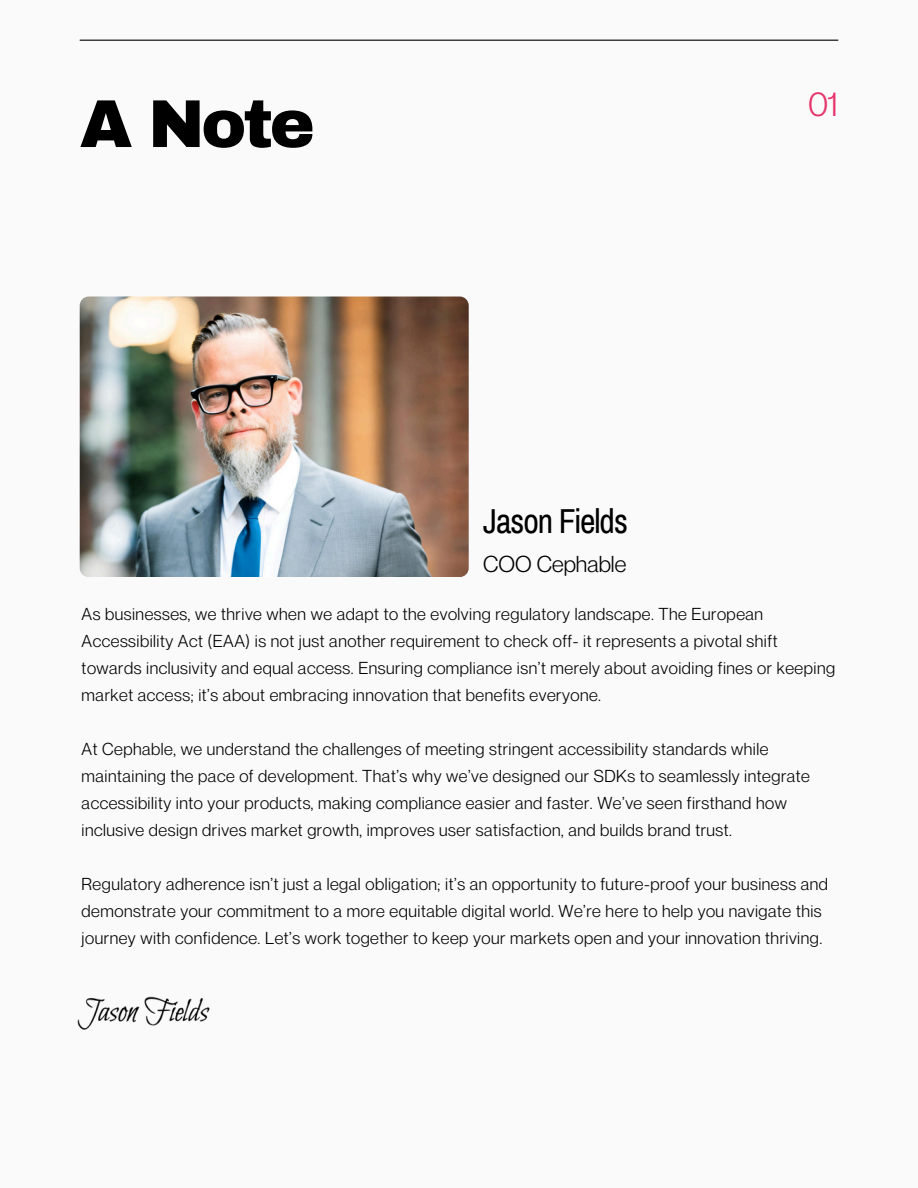
<style>
.page{position:relative;width:918px;height:1188px;background:#fafafa}
.page>*{position:absolute;margin:0;border:0;box-sizing:border-box;transform-origin:0 0}
.t1{font:900 67.65px "Archivo";color:#000}
.t2{font:33.9px "Archivo Narrow";letter-spacing:-.03em;color:#000}
.t3{font:33.9px "Neue Montreal";color:#e6346b}
.t4{font:22.5px "Neue Montreal";color:#000}
.t5{font:16.95px/27px "Neue Montreal";letter-spacing:.03em;color:#000}
</style>
<div class="page">
<hr style="left:80px;top:40px;width:758px;height:1px;background:#000">
<img style="left:80px;top:297px;width:389px;height:280px;border-radius:9px">
<img style="left:77px;top:996px;width:133px;height:34px">
<h2 class="t1" style="left:80px;top:88px;width:237px">A Note</h2>
<h2 class="t3" style="left:808px;top:83px;width:32px">01</h2>
<p class="t2" style="left:483px;top:504px;width:146px">Jason Fields</p>
<p class="t4" style="left:483px;top:550px;width:145px">COO Cephable</p>
<p class="t5" style="left:82px;top:601px;width:755px">As businesses, we thrive when we adapt to the evolving regulatory landscape. The European Accessibility Act (EAA) is not just another requirement to check off- it represents a pivotal shift towards inclusivity and equal access. Ensuring compliance isn’t merely about avoiding fines or keeping market access; it’s about embracing innovation that benefits everyone.</p>
<p class="t5" style="left:82px;top:736px;width:730px">At Cephable, we understand the challenges of meeting stringent accessibility standards while maintaining the pace of development. That’s why we’ve designed our SDKs to seamlessly integrate accessibility into your products, making compliance easier and faster. We’ve seen firsthand how inclusive design drives market growth, improves user satisfaction, and builds brand trust.</p>
<p class="t5" style="left:82px;top:871px;width:748px">Regulatory adherence isn’t just a legal obligation; it’s an opportunity to future-proof your business and demonstrate your commitment to a more equitable digital world. We’re here to help you navigate this journey with confidence. Let’s work together to keep your markets open and your innovation thriving.</p>
</div>
